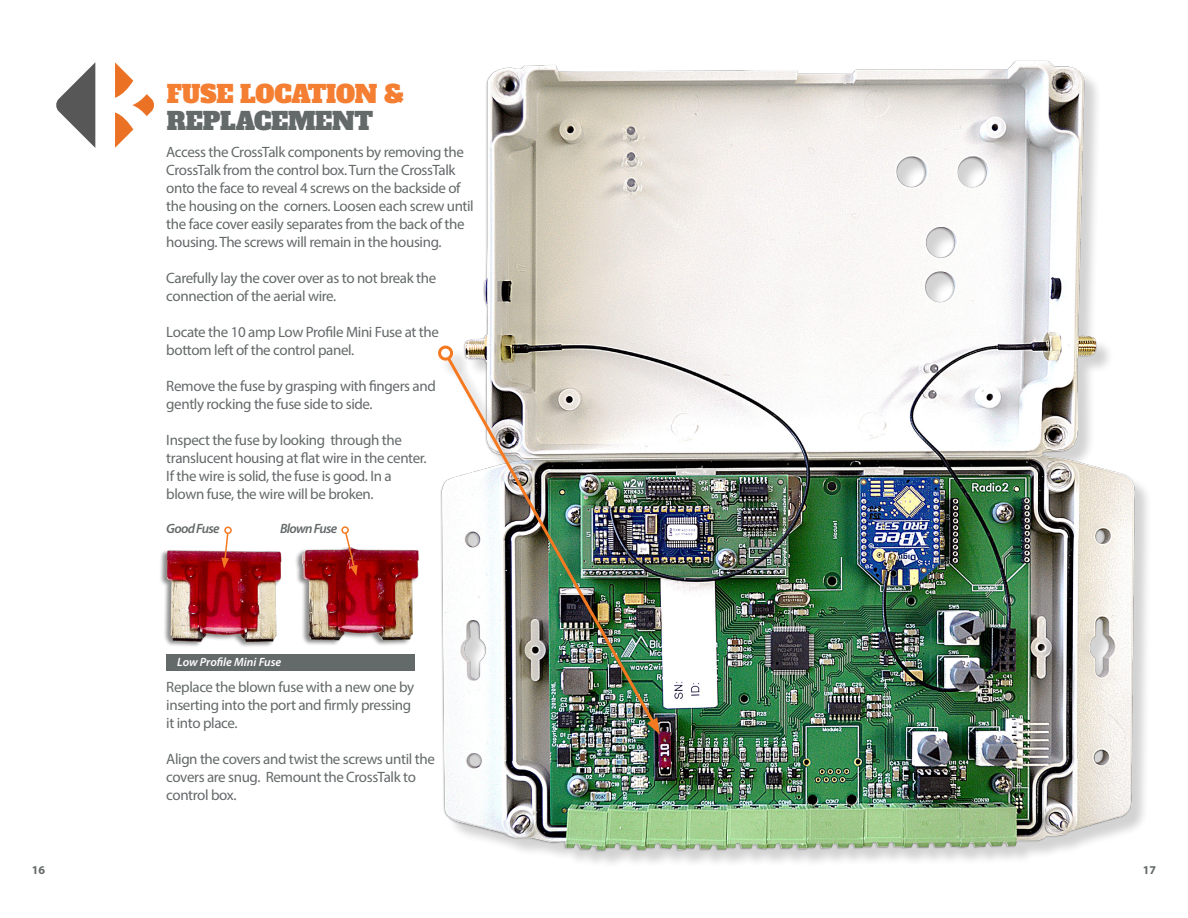
<style>
.page{position:relative;width:1188px;height:918px;background:#fff}
.page>*{position:absolute;margin:0;border:0;box-sizing:border-box;transform-origin:0 0}
.t1{font:24px "Alfa Slab One";letter-spacing:-.01em;color:#f47e31}
.t2{font:24px "Alfa Slab One";letter-spacing:-.01em;color:#646969}
.t3{font:15px/18px "Myriad Pro";letter-spacing:-.025em;color:#646969}
.t4{font:italic 600 13.5px "Myriad Pro";letter-spacing:-.05em;color:#646969}
.t5{font:italic 600 12px "Myriad Pro";color:#fff}
.t6{font:700 12px "Myriad Pro";color:#646969}
</style>
<div class="page">
<img style="left:438px;top:60px;width:709px;height:804px">
<div style="left:441px;top:348px;width:237px;height:404px;background:#231f20;opacity:.3"></div>
<img style="left:444px;top:354px;width:215px;height:375px">
<div style="left:438px;top:346px;width:15px;height:15px;border:3px solid #f57921;border-radius:50%"></div>
<svg style="left:647px;top:718px;width:13px;height:16px"></svg>
<img style="left:160px;top:548px;width:259px;height:99px">
<div style="left:341px;top:526px;width:8px;height:8px;border:2px solid #f57921;border-radius:50%"></div>
<svg style="left:344px;top:531px;width:14px;height:45px"></svg>
<div style="left:224px;top:527px;width:8px;height:7px;border:2px solid #f57921;border-radius:50%"></div>
<svg style="left:221px;top:532px;width:8px;height:36px"></svg>
<div style="left:166px;top:654px;width:249px;height:17px;background:#646969"></div>
<svg style="left:56px;top:62px;width:39px;height:86px"></svg>
<svg style="left:115px;top:62px;width:39px;height:86px"></svg>
<h1 class="t1" style="left:167px;top:73px;width:238px">FUSE LOCATION &amp;</h1>
<h1 class="t2" style="left:167px;top:100px;width:208px">REPLACEMENT</h1>
<p class="t3" style="left:166px;top:143px;width:309px">Access the CrossTalk components by removing the CrossTalk from the control box. Turn the CrossTalk onto the face to reveal 4 screws on the backside of the housing on the corners. Loosen each screw until the face cover easily separates from the back of the housing. The screws will remain in the housing.</p>
<p class="t3" style="left:166px;top:269px;width:271px">Carefully lay the cover over as to not break the connection of the aerial wire.</p>
<p class="t3" style="left:166px;top:323px;width:274px">Locate the 10 amp Low Profile Mini Fuse at the bottom left of the control panel.</p>
<p class="t3" style="left:166px;top:377px;width:271px">Remove the fuse by grasping with fingers and gently rocking the fuse side to side.</p>
<p class="t3" style="left:166px;top:431px;width:262px">Inspect the fuse by looking through the translucent housing at flat wire in the center.<br>If the wire is solid, the fuse is good. In a blown fuse, the wire will be broken.</p>
<p class="t4" style="left:166px;top:520px;width:55px">Good Fuse</p>
<p class="t4" style="left:280px;top:520px;width:59px">Blown Fuse</p>
<p class="t5" style="left:177px;top:655px;width:106px">Low Profile Mini Fuse</p>
<p class="t3" style="left:166px;top:678px;width:249px">Replace the blown fuse with a new one by inserting into the port and firmly pressing it into place.</p>
<p class="t3" style="left:166px;top:750px;width:270px">Align the covers and twist the screws until the covers are snug. Remount the CrossTalk to control box.</p>
<p class="t6" style="left:32px;top:862px;width:15px">16</p>
<p class="t6" style="left:1143px;top:862px;width:15px">17</p>
</div>
